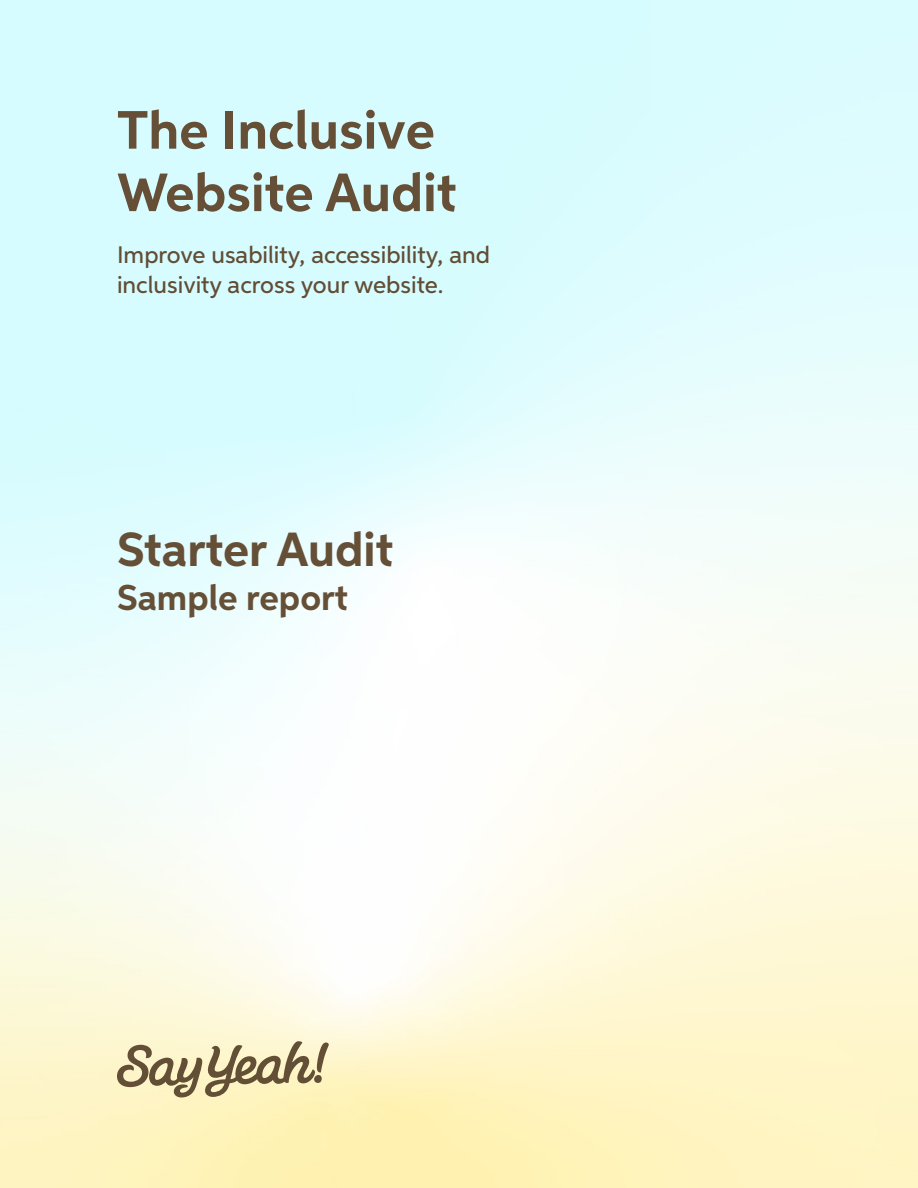
<style>
.page{position:relative;width:918px;height:1188px;background:#fff}
.page>*{position:absolute;margin:0;border:0;box-sizing:border-box;transform-origin:0 0}
.t1{font:700 54px/62.4px "Aspira";color:#654f36}
.t2{font:700 48px "Aspira";color:#654f36}
.t3{font:700 36px "Aspira";color:#654f36}
.t4{font:500 24px/30px "Aspira";color:#614d34}
</style>
<div class="page">
<svg style="left:117px;top:1041px;width:212px;height:57px;background:#cbbf99"></svg>
<p class="t1" style="left:117px;top:99px;width:341px">The Inclusive<br>Website Audit</p>
<p class="t4" style="left:117px;top:239px;width:375px">Improve usability, accessibility, and inclusivity across your website.</p>
<p class="t2" style="left:117px;top:520px;width:278px">Starter Audit</p>
<p class="t3" style="left:117px;top:575px;width:233px">Sample report</p>
</div>
